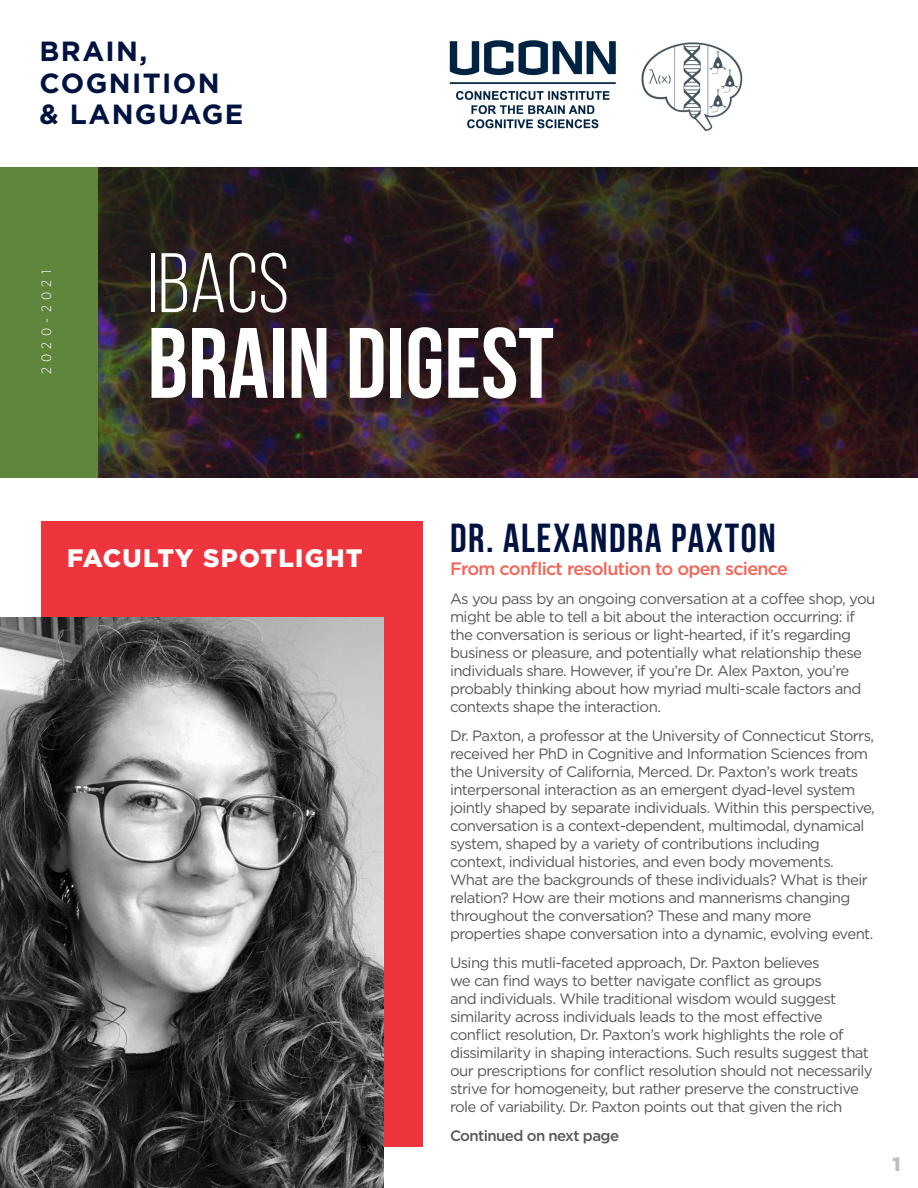
<style>
.page{position:relative;width:918px;height:1188px;background:#fff}
.page>*{position:absolute;margin:0;border:0;box-sizing:border-box;transform-origin:0 0}
.t1{font:700 99.75px "Bebas Neue";color:#fff}
.t2{font:84.15px "Bebas Neue";color:#fff}
.t3{font:700 40.5px "Bebas Neue";letter-spacing:.04em;color:#001340}
.t4{font:700 27.75px/31.5px "Gotham";letter-spacing:.05em;color:#001340}
.t5{font:900 25.2px "Gotham";letter-spacing:.05em;color:#fff}
.t6{font:900 19.35px "Gotham";color:#bcbdc0}
.t7{font:500 18px "Gotham";letter-spacing:-.04em;color:#f26659}
.t8{font:15px/18px "Gotham";letter-spacing:-.04em;color:#57585a}
.t9{font:500 15px "Gotham";letter-spacing:-.04em;color:#57585a}
.t10{font:300 13.5px "Gotham Narrow";letter-spacing:.4em;color:#fff}
</style>
<div class="page">
<div style="left:41px;top:521px;width:382px;height:626px;background:#ee343d"></div>
<img style="left:0;top:618px;width:384px;height:570px">
<svg style="left:98px;top:167px;width:820px;height:311px;background:#27191c"></svg>
<div style="left:0;top:167px;width:98px;height:311px;background:#60853d"></div>
<img style="left:449px;top:40px;width:294px;height:92px">
<p class="t4" style="left:40px;top:35px;width:205px">BRAIN,<br>COGNITION &amp; LANGUAGE</p>
<p class="t10" style="left:38px;top:374px;width:105px;rotate:-90deg">2020-2021</p>
<p class="t2" style="left:148px;top:238px;width:143px">IBACS</p>
<p class="t1" style="left:148px;top:309px;width:408px">BRAIN DIGEST</p>
<p class="t5" style="left:67px;top:540px;width:297px">FACULTY SPOTLIGHT</p>
<p class="t3" style="left:450px;top:516px;width:327px">DR. ALEXANDRA PAXTON</p>
<p class="t7" style="left:450px;top:557px;width:340px">From conflict resolution to open science</p>
<p class="t8" style="left:450px;top:590px;width:427px">As you pass by an ongoing conversation at a coffee shop, you might be able to tell a bit about the interaction occurring: if the conversation is serious or light-hearted, if it’s regarding business or pleasure, and potentially what relationship these individuals share. However, if you’re Dr. Alex Paxton, you’re probably thinking about how myriad multi-scale factors and contexts shape the interaction.</p>
<p class="t8" style="left:450px;top:726px;width:426px">Dr. Paxton, a professor at the University of Connecticut Storrs, received her PhD in Cognitive and Information Sciences from the University of California, Merced. Dr. Paxton’s work treats interpersonal interaction as an emergent dyad-level system jointly shaped by separate individuals. Within this perspective, conversation is a context-dependent, multimodal, dynamical system, shaped by a variety of contributions including context, individual histories, and even body movements.<br>What are the backgrounds of these individuals? What is their relation? How are their motions and mannerisms changing throughout the conversation? These and many more properties shape conversation into a dynamic, evolving event.</p>
<p class="t8" style="left:450px;top:953px;width:424px">Using this mutli-faceted approach, Dr. Paxton believes<br>we can find ways to better navigate conflict as groups<br>and individuals. While traditional wisdom would suggest similarity across individuals leads to the most effective conflict resolution, Dr. Paxton’s work highlights the role of dissimilarity in shaping interactions. Such results suggest that our prescriptions for conflict resolution should not necessarily strive for homogeneity, but rather preserve the constructive role of variability. Dr. Paxton points out that given the rich</p>
<p class="t9" style="left:450px;top:1125px;width:171px">Continued on next page</p>
<p class="t6" style="left:892px;top:1151px;width:10px">1</p>
</div>
